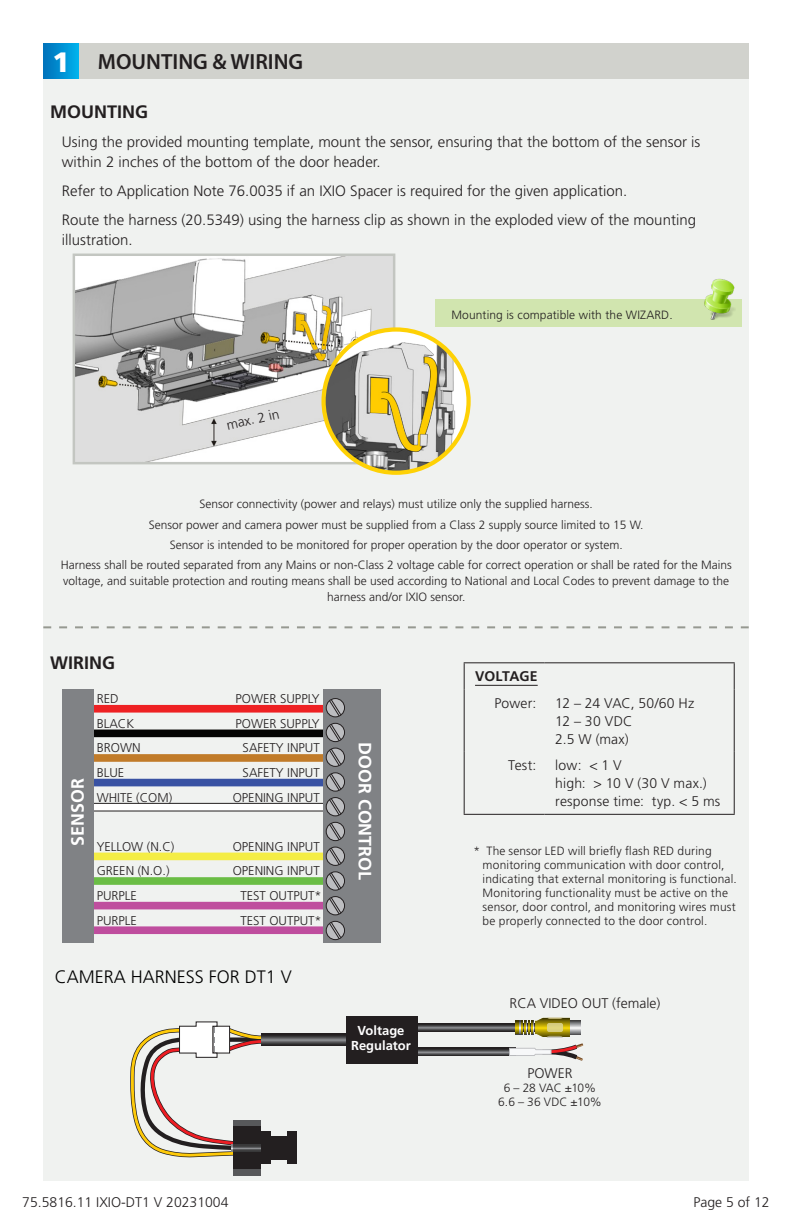
<style>
.page{position:relative;width:792px;height:1224px;background:#fff}
.page>*{position:absolute;margin:0;border:0;box-sizing:border-box;transform-origin:0 0}
.t1{font:900 28px "Frutiger LT Std";color:#fff}
.t2{font:600 22px "Myriad Pro";color:#231f20}
.Section_Headings{font:300 18px "Frutiger LT Std";color:#000}
.resumé_tech{font:700 18px "Frutiger LT Std";color:#231f20}
.t3{font:700 17.8px "Frutiger LT Std";color:#fff}
.resumé_tech-2{font:300 15px/20px "Frutiger LT Std";color:#231f20}
.resumé_tech-3{font:300 14px "Frutiger LT Std";color:#231f20}
.resumé_tech-4{font:700 14px "Frutiger LT Std";color:#231f20}
.t4{font:300 13.6px "Frutiger LT Std";color:#231f20}
.t5{font:700 13px/15.6px "Frutiger LT Std";color:#fff;text-align:center}
.t6{font:300 12.8px/24.6px "Frutiger LT Std";color:#231f20}
.resumé_tech-5{font:300 12px/14px "Frutiger LT Std";color:#231f20;text-align:center}
</style>
<div class="page">
<div style="left:43px;top:79px;width:706px;height:1102px;background:#f0f2f0"></div>
<img style="left:76px;top:257px;width:316px;height:204px">
<div style="left:73px;top:254px;width:322px;height:210px;border:2px solid #c3c6c1"></div>
<img style="left:324px;top:330px;width:145px;height:143px">
<div style="left:321px;top:327px;width:150px;height:148px;border:4px solid #fed105;border-radius:50%"></div>
<div style="left:435px;top:299px;width:306px;height:28px;background:#d1e5af"></div>
<img style="left:704px;top:278px;width:31px;height:42px">
<svg style="left:43px;top:626px;width:706px;height:2px"></svg>
<div style="left:44px;top:43px;width:705px;height:36px;background:#d1d2cd"></div>
<div style="left:43px;top:43px;width:36px;height:36px;background:linear-gradient(to right,#006fb9,#00b0eb)"></div>
<div style="left:79px;top:705px;width:255px;height:8px;background:#ee2123"></div>
<div style="left:79px;top:730px;width:255px;height:7px;background:#050504"></div>
<div style="left:79px;top:803px;width:255px;height:8px;background:#fff"></div>
<div style="left:79px;top:803px;width:255px;height:8px;border:1px solid #231f20"></div>
<div style="left:79px;top:877px;width:255px;height:8px;background:#6abd45"></div>
<div style="left:79px;top:754px;width:255px;height:8px;background:#c17b29"></div>
<div style="left:79px;top:779px;width:255px;height:7px;background:#3952a3"></div>
<div style="left:79px;top:902px;width:255px;height:7px;background:#bf4e9e"></div>
<div style="left:79px;top:853px;width:255px;height:7px;background:#f4ed45"></div>
<div style="left:79px;top:926px;width:255px;height:8px;background:#bf4e9e"></div>
<div style="left:62px;top:690px;width:32px;height:253px;background:#808285"></div>
<div style="left:324px;top:690px;width:57px;height:253px;background:#808285"></div>
<svg style="left:326px;top:699px;width:19px;height:18px"></svg>
<div style="left:326px;top:698px;width:19px;height:19px;border:1px solid #231f20;border-radius:50%"></div>
<svg style="left:329px;top:699px;width:13px;height:18px"></svg>
<svg style="left:326px;top:723px;width:19px;height:19px"></svg>
<div style="left:326px;top:723px;width:19px;height:19px;border:1px solid #231f20;border-radius:50%"></div>
<svg style="left:329px;top:723px;width:13px;height:19px"></svg>
<svg style="left:326px;top:748px;width:19px;height:18px"></svg>
<div style="left:326px;top:748px;width:19px;height:19px;border:1px solid #231f20;border-radius:50%"></div>
<svg style="left:329px;top:748px;width:13px;height:18px"></svg>
<svg style="left:326px;top:773px;width:19px;height:18px"></svg>
<div style="left:326px;top:772px;width:19px;height:19px;border:1px solid #231f20;border-radius:50%"></div>
<svg style="left:329px;top:773px;width:13px;height:18px"></svg>
<svg style="left:326px;top:798px;width:19px;height:18px"></svg>
<div style="left:326px;top:797px;width:19px;height:19px;border:1px solid #231f20;border-radius:50%"></div>
<svg style="left:329px;top:798px;width:13px;height:18px"></svg>
<svg style="left:326px;top:822px;width:19px;height:19px"></svg>
<div style="left:326px;top:822px;width:19px;height:19px;border:1px solid #231f20;border-radius:50%"></div>
<svg style="left:329px;top:822px;width:13px;height:19px"></svg>
<svg style="left:326px;top:847px;width:19px;height:18px"></svg>
<div style="left:326px;top:847px;width:19px;height:19px;border:1px solid #231f20;border-radius:50%"></div>
<svg style="left:329px;top:847px;width:13px;height:18px"></svg>
<svg style="left:326px;top:872px;width:19px;height:18px"></svg>
<div style="left:326px;top:872px;width:19px;height:18px;border:1px solid #231f20;border-radius:50%"></div>
<svg style="left:329px;top:872px;width:13px;height:18px"></svg>
<svg style="left:326px;top:897px;width:19px;height:18px"></svg>
<div style="left:326px;top:896px;width:19px;height:19px;border:1px solid #231f20;border-radius:50%"></div>
<svg style="left:329px;top:897px;width:13px;height:18px"></svg>
<svg style="left:326px;top:921px;width:19px;height:19px"></svg>
<div style="left:326px;top:921px;width:19px;height:19px;border:1px solid #231f20;border-radius:50%"></div>
<svg style="left:329px;top:921px;width:13px;height:19px"></svg>
<svg style="left:417px;top:1048px;width:92px;height:8px"></svg>
<svg style="left:417px;top:1023px;width:92px;height:8px"></svg>
<svg style="left:509px;top:1017px;width:74px;height:44px"></svg>
<svg style="left:268px;top:1034px;width:78px;height:11px"></svg>
<div style="left:233px;top:1120px;width:28px;height:56px;background:#57585a"></div>
<div style="left:233px;top:1126px;width:28px;height:43px;background:#231f20"></div>
<div style="left:260px;top:1136px;width:27px;height:24px;background:#231f20"></div>
<div style="left:287px;top:1132px;width:10px;height:32px;background:#231f20"></div>
<div style="left:261px;top:1132px;width:10px;height:32px;background:#231f20"></div>
<div style="left:346px;top:1016px;width:71px;height:47px;background:#231f20"></div>
<svg style="left:130px;top:1021px;width:138px;height:137px"></svg>
<svg style="left:233px;top:1145px;width:28px;height:6px"></svg>
<hr style="left:464px;top:662px;width:80px;height:1px;background:#231f20">
<svg style="left:464px;top:663px;width:1px;height:26px"></svg>
<hr style="left:544px;top:662px;width:191px;height:1px;background:#231f20">
<svg style="left:734px;top:663px;width:1px;height:26px"></svg>
<hr style="left:464px;top:689px;width:1px;height:63px;background:#231f20">
<hr style="left:734px;top:689px;width:1px;height:63px;background:#231f20">
<hr style="left:464px;top:752px;width:1px;height:62px;background:#231f20">
<hr style="left:734px;top:752px;width:1px;height:62px;background:#231f20">
<hr style="left:464px;top:814px;width:80px;height:1px;background:#231f20">
<hr style="left:544px;top:814px;width:191px;height:1px;background:#231f20">
<hr style="left:475px;top:685px;width:63px;height:1px;background:#231f20">
<p class="t1" style="left:52px;top:45px;width:19px">1</p>
<p class="t2" style="left:98px;top:48px;width:207px">MOUNTING &amp; WIRING</p>
<p class="resumé_tech" style="left:50px;top:101px;width:99px">MOUNTING</p>
<p class="resumé_tech-2" style="left:62px;top:132px;width:640px">Using the provided mounting template, mount the sensor, ensuring that the bottom of the sensor is within 2 inches of the bottom of the door header.</p>
<p class="resumé_tech-2" style="left:62px;top:181px;width:567px">Refer to Application Note 76.0035 if an IXIO Spacer is required for the given application.</p>
<p class="resumé_tech-2" style="left:62px;top:210px;width:636px">Route the harness (20.5349) using the harness clip as shown in the exploded view of the mounting illustration.</p>
<p class="t4" style="left:225px;top:418px;width:55px;rotate:-13deg">max. 2 in</p>
<p class="resumé_tech-5" style="left:451px;top:308px;width:223px">Mounting is compatible with the WIZARD.</p>
<p class="resumé_tech-5" style="left:200px;top:497px;width:395px">Sensor connectivity (power and relays) must utilize only the supplied harness.</p>
<p class="resumé_tech-5" style="left:149px;top:518px;width:496px">Sensor power and camera power must be supplied from a Class 2 supply source limited to 15 W.</p>
<p class="resumé_tech-5" style="left:170px;top:538px;width:454px">Sensor is intended to be monitored for proper operation by the door operator or system.</p>
<p class="resumé_tech-5" style="left:61px;top:557px;width:673px;line-height:16px">Harness shall be routed separated from any Mains or non-Class 2 voltage cable for correct operation or shall be rated for the Mains voltage, and suitable protection and routing means shall be used according to National and Local Codes to prevent damage to the harness and/or IXIO sensor.</p>
<p class="resumé_tech" style="left:50px;top:652px;width:66px">WIRING</p>
<p class="t3" style="left:67px;top:846px;width:69px;rotate:-90deg">SENSOR</p>
<p class="t6" style="left:97px;top:687px;width:23px">RED</p>
<p class="t6" style="left:97px;top:711px;width:77px">BLACK<br>BROWN<br>BLUE<br>WHITE (COM)</p>
<p class="t6" style="left:97px;top:834px;width:79px">YELLOW (N.C)<br>GREEN (N.O.)<br>PURPLE<br>PURPLE</p>
<p class="t6" style="left:236px;top:687px;width:86px;text-align:center">POWER SUPPLY<br>POWER SUPPLY<br>SAFETY INPUT<br>SAFETY INPUT</p>
<p class="t6" style="left:233px;top:785px;width:88px">OPENING INPUT</p>
<p class="t6" style="left:233px;top:834px;width:88px">OPENING INPUT<br>OPENING INPUT</p>
<p class="t6" style="left:240px;top:883px;width:83px">TEST OUTPUT*<br>TEST OUTPUT*</p>
<p class="Section_Headings" style="left:55px;top:967px;width:239px">CAMERA HARNESS FOR DT1 V</p>
<p class="t3" style="left:376px;top:742px;width:139px;rotate:90deg">DOOR CONTROL</p>
<p class="t5" style="left:351px;top:1023px;width:61px">Voltage<br>Regulator</p>
<p class="resumé_tech-4" style="left:475px;top:668px;width:64px">VOLTAGE</p>
<p class="resumé_tech-3" style="left:494px;top:695px;width:44px">Power:</p>
<p class="resumé_tech-3" style="left:555px;top:695px;width:140px">12 – 24 VAC, 50/60 Hz</p>
<p class="resumé_tech-3" style="left:555px;top:713px;width:79px">12 – 30 VDC</p>
<p class="resumé_tech-3" style="left:555px;top:731px;width:75px">2.5 W (max)</p>
<p class="resumé_tech-3" style="left:508px;top:758px;width:30px">Test:</p>
<p class="resumé_tech-3" style="left:555px;top:758px;width:68px">low: &lt; 1 V</p>
<p class="resumé_tech-3" style="left:555px;top:776px;width:153px">high: &gt; 10 V (30 V max.)</p>
<p class="resumé_tech-3" style="left:555px;top:794px;width:167px">response time: typ. &lt; 5 ms</p>
<p class="resumé_tech-5" style="left:483px;top:844px;width:256px;text-align:left;text-indent:-9px">* The sensor LED will briefly flash RED during monitoring communication with door control, indicating that external monitoring is functional.<br>Monitoring functionality must be active on the sensor, door control, and monitoring wires must be properly connected to the door control.</p>
<p class="resumé_tech-3" style="left:510px;top:995px;width:152px">RCA VIDEO OUT (female)</p>
<p class="resumé_tech-3" style="left:527px;top:1065px;width:47px">POWER</p>
<p class="resumé_tech-5" style="left:504px;top:1081px;width:94px">6 – 28 VAC ±10%</p>
<p class="resumé_tech-5" style="left:498px;top:1095px;width:105px">6.6 – 36 VDC ±10%</p>
<p class="resumé_tech-3" style="left:22px;top:1194px;width:208px">75.5816.11 IXIO-DT1 V 20231004</p>
<p class="resumé_tech-3" style="left:693px;top:1194px;width:78px">Page 5 of 12</p>
</div>
